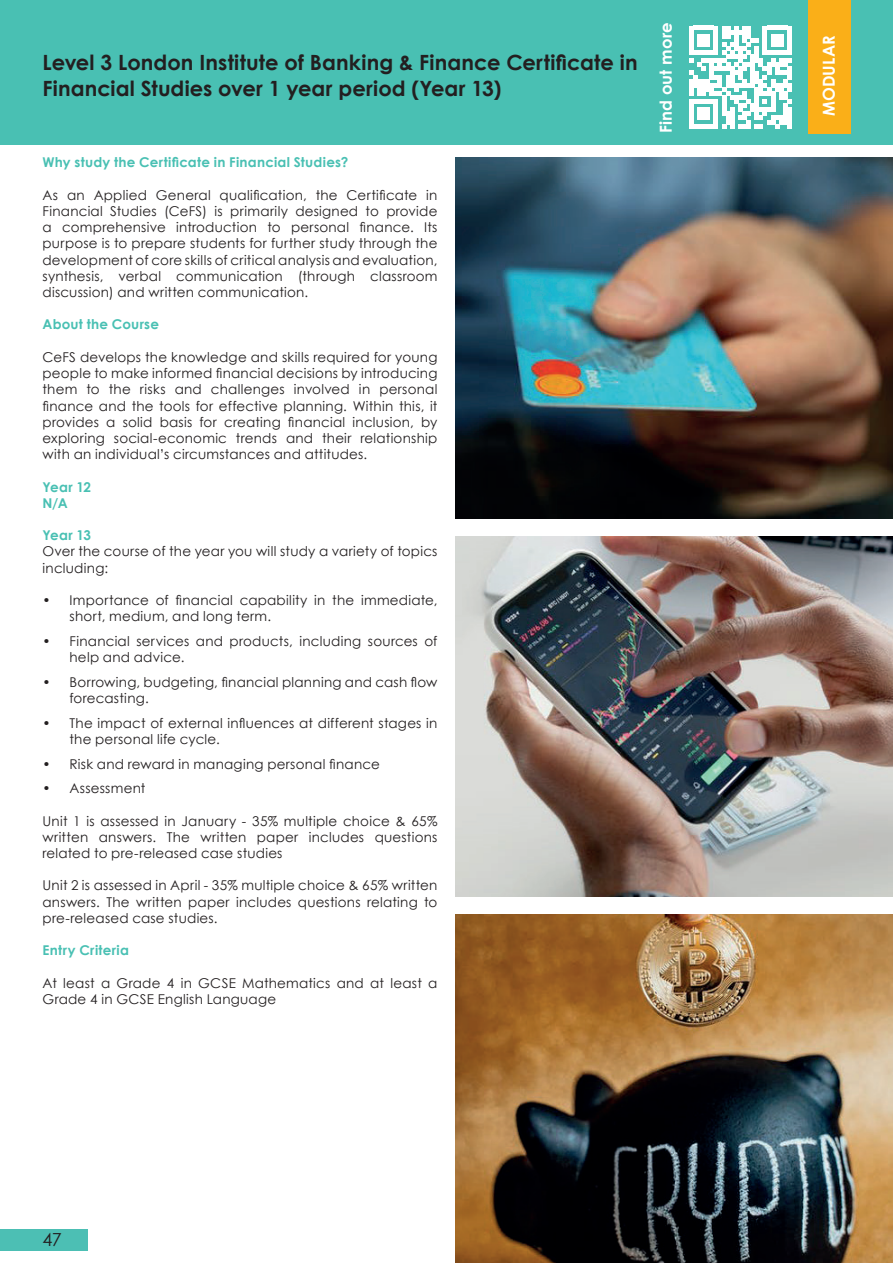
<style>
.page{position:relative;width:893px;height:1263px;background:#fff}
.page>*{position:absolute;margin:0;border:0;box-sizing:border-box;transform-origin:0 0}
.t1{font:700 21px/25.2px "Century Gothic";letter-spacing:.005em;color:#231f20}
.t2{font:18px "Century Gothic";color:#231f20}
.t3{font:700 16.5px "Century Gothic";letter-spacing:.01em;color:#fff}
.t4{font:13.5px/16.2px "Century Gothic";letter-spacing:.015em;color:#231f20}
.t5{font:700 13.5px/16.2px "Century Gothic";letter-spacing:.02em;color:#49c0b3}
</style>
<div class="page">
<div style="left:0;top:1229px;width:88px;height:21px;background:#4cbfb4"></div>
<div style="left:0;top:0;width:893px;height:145px;background:#49c0b3"></div>
<svg style="left:689px;top:26px;width:103px;height:102px"></svg>
<div style="left:787px;top:108px;width:5px;height:12px;background:#fff"></div>
<div style="left:787px;top:120px;width:5px;height:8px;background:#fff"></div>
<div style="left:808px;top:0;width:42px;height:133px;background:#faaf18"></div>
<img style="left:455px;top:157px;width:438px;height:361px">
<img style="left:455px;top:536px;width:438px;height:361px">
<img style="left:455px;top:915px;width:438px;height:348px">
<h1 class="t1" style="left:43px;top:49px;width:597px">Level 3 London Institute of Banking &amp; Finance Certificate in<br>Financial Studies over 1 year period (Year 13)</h1>
<p class="t5" style="left:43px;top:154px;width:307px">Why study the Certificate in Financial Studies?</p>
<p class="t4" style="left:43px;top:187px;width:396px;text-align:justify">As an Applied General qualification, the Certificate in Financial Studies (CeFS) is primarily designed to provide a comprehensive introduction to personal finance. Its purpose is to prepare students for further study through the development of core skills of critical analysis and evaluation, synthesis, verbal communication (through classroom discussion) and written communication.</p>
<p class="t5" style="left:43px;top:316px;width:118px">About the Course</p>
<p class="t4" style="left:43px;top:349px;width:396px;text-align:justify">CeFS develops the knowledge and skills required for young people to make informed financial decisions by introducing them to the risks and challenges involved in personal finance and the tools for effective planning. Within this, it provides a solid basis for creating financial inclusion, by exploring social-economic trends and their relationship with an individual’s circumstances and attitudes.</p>
<p class="t5" style="left:43px;top:478px;width:50px">Year 12<br>N/A</p>
<p class="t5" style="left:43px;top:526px;width:50px">Year 13</p>
<p class="t4" style="left:43px;top:543px;width:396px">Over the course of the year you will study a variety of topics including:</p>
<p class="t4" style="left:70px;top:592px;width:369px;text-indent:-27px">• Importance of financial capability in the immediate, short, medium, and long term.</p>
<p class="t4" style="left:70px;top:633px;width:369px;text-indent:-27px">• Financial services and products, including sources of help and advice.</p>
<p class="t4" style="left:70px;top:673px;width:369px;text-indent:-27px">• Borrowing, budgeting, financial planning and cash flow forecasting.</p>
<p class="t4" style="left:70px;top:714px;width:369px;text-indent:-27px">• The impact of external influences at different stages in the personal life cycle.</p>
<p class="t4" style="left:43px;top:755px;width:339px">• Risk and reward in managing personal finance</p>
<p class="t4" style="left:43px;top:780px;width:104px">• Assessment</p>
<p class="t4" style="left:43px;top:812px;width:396px;text-align:justify">Unit 1 is assessed in January - 35% multiple choice &amp; 65% written answers. The written paper includes questions related to pre-released case studies</p>
<p class="t4" style="left:43px;top:877px;width:396px;text-align:justify">Unit 2 is assessed in April - 35% multiple choice &amp; 65% written answers. The written paper includes questions relating to pre-released case studies.</p>
<p class="t5" style="left:43px;top:942px;width:88px">Entry Criteria</p>
<p class="t4" style="left:43px;top:974px;width:396px">At least a Grade 4 in GCSE Mathematics and at least a<br>Grade 4 in GCSE English Language</p>
<p class="t3" style="left:653px;top:133px;width:112px;rotate:-90deg">Find out more</p>
<h2 class="t2" style="left:43px;top:1227px;width:21px">47</h2>
<p class="t3" style="left:816px;top:116px;width:82px;rotate:-90deg">MODULAR</p>
</div>
